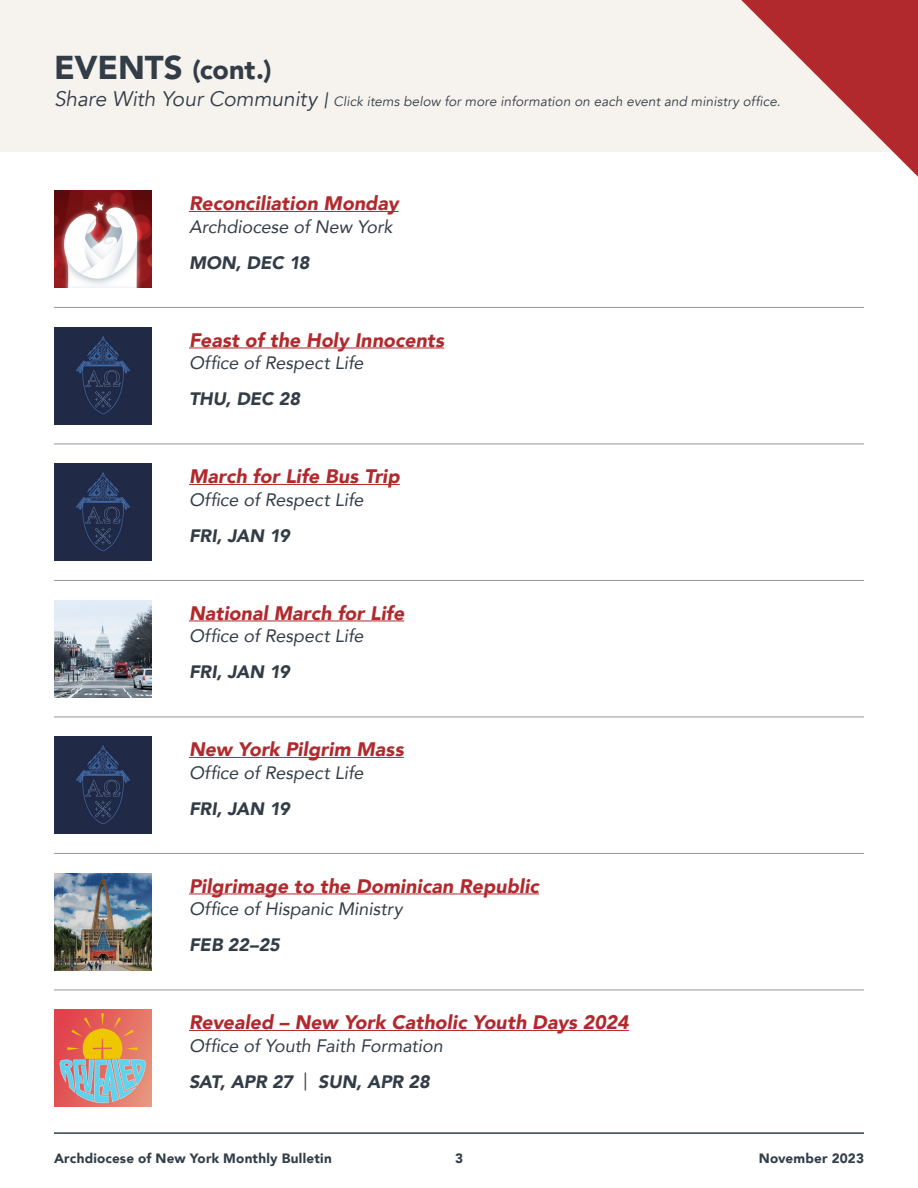
<style>
.page{position:relative;width:918px;height:1188px;background:#fff}
.page>*{position:absolute;margin:0;border:0;box-sizing:border-box;transform-origin:0 0}
.t1{font:900 27px "Avenir";color:#333d47}
.t2{font:italic 900 19.5px "Avenir";letter-spacing:.005em;color:#b2292d}
.t3{font:italic 18px/36px "Avenir";color:#333d47}
.t4{font:italic 900 18px "Avenir";letter-spacing:-.005em;color:#333d47}
.t5{font:italic 13.5px "Avenir";letter-spacing:.01em;color:#333d47}
.t6{font:900 13.5px "Avenir";letter-spacing:.015em;color:#323e48}
.s1{font-size:33px}
.s2{font-size:21px}
.s3{font-weight:900}
.s4{font-style:normal}
</style>
<div class="page">
<hr style="left:189px;top:211px;width:210px;height:1px;background:#b2292d">
<hr style="left:54px;top:307px;width:810px;height:1px;background:#939598">
<hr style="left:189px;top:347px;width:255px;height:1px;background:#b2292d">
<hr style="left:54px;top:444px;width:810px;height:1px;background:#939598">
<hr style="left:189px;top:484px;width:211px;height:1px;background:#b2292d">
<hr style="left:54px;top:580px;width:810px;height:1px;background:#939598">
<hr style="left:189px;top:620px;width:215px;height:1px;background:#b2292d">
<hr style="left:54px;top:717px;width:810px;height:1px;background:#939598">
<hr style="left:189px;top:757px;width:215px;height:1px;background:#b2292d">
<hr style="left:54px;top:853px;width:810px;height:1px;background:#939598">
<hr style="left:189px;top:893px;width:350px;height:1px;background:#b2292d">
<hr style="left:54px;top:990px;width:810px;height:1px;background:#939598">
<hr style="left:189px;top:1030px;width:440px;height:1px;background:#b2292d">
<img style="left:54px;top:190px;width:97px;height:98px">
<div style="left:0;top:0;width:918px;height:152px;background:#f6f2ee"></div>
<svg style="left:741px;top:0;width:177px;height:177px"></svg>
<img style="left:54px;top:1010px;width:97px;height:97px">
<img style="left:54px;top:327px;width:97px;height:97px">
<img style="left:54px;top:464px;width:97px;height:97px">
<img style="left:54px;top:600px;width:97px;height:97px">
<img style="left:54px;top:736px;width:97px;height:98px">
<img style="left:54px;top:873px;width:97px;height:97px">
<hr style="left:54px;top:1132px;width:810px;height:2px;background:#323e48">
<h1 class="t1" style="left:54px;top:46px;width:219px"><span class="s1">EVENTS</span> (cont.)</h1>
<p class="t5" style="left:54px;top:93px;width:728px"><span class="s2">Share With Your Community |</span> Click items below for more information on each event and ministry office.</p>
<p class="t2" style="left:189px;top:187px;width:211px">Reconciliation Monday</p>
<p class="t3" style="left:189px;top:208px;width:205px">Archdiocese of New York</p>
<p class="t4" style="left:189px;top:247px;width:122px">MON, DEC 18</p>
<p class="t2" style="left:189px;top:324px;width:257px">Feast of the Holy Innocents</p>
<p class="t3" style="left:189px;top:345px;width:176px">Office of Respect Life</p>
<p class="t4" style="left:189px;top:384px;width:113px">THU, DEC 28</p>
<p class="t2" style="left:189px;top:460px;width:212px">March for Life Bus Trip</p>
<p class="t3" style="left:189px;top:481px;width:176px">Office of Respect Life</p>
<p class="t4" style="left:189px;top:520px;width:102px">FRI, JAN 19</p>
<p class="t2" style="left:189px;top:597px;width:217px">National March for Life</p>
<p class="t3" style="left:189px;top:618px;width:176px">Office of Respect Life</p>
<p class="t4" style="left:189px;top:657px;width:102px">FRI, JAN 19</p>
<p class="t2" style="left:189px;top:733px;width:216px">New York Pilgrim Mass</p>
<p class="t3" style="left:189px;top:754px;width:176px">Office of Respect Life</p>
<p class="t4" style="left:189px;top:793px;width:102px">FRI, JAN 19</p>
<p class="t2" style="left:189px;top:870px;width:351px">Pilgrimage to the Dominican Republic</p>
<p class="t3" style="left:189px;top:891px;width:215px">Office of Hispanic Ministry</p>
<p class="t4" style="left:189px;top:930px;width:92px">FEB 22–25</p>
<p class="t2" style="left:189px;top:1006px;width:441px">Revealed – New York Catholic Youth Days 2024</p>
<p class="t3" style="left:189px;top:1027px;width:255px">Office of Youth Faith Formation<br><span class="s3">SAT, APR 27</span> <span class="s4">|</span> <span class="s3">SUN, APR 28</span></p>
<p class="t6" style="left:54px;top:1146px;width:279px">Archdiocese of New York Monthly Bulletin</p>
<p class="t6" style="left:455px;top:1146px;width:9px">3</p>
<p class="t6" style="left:759px;top:1146px;width:107px">November 2023</p>
</div>
